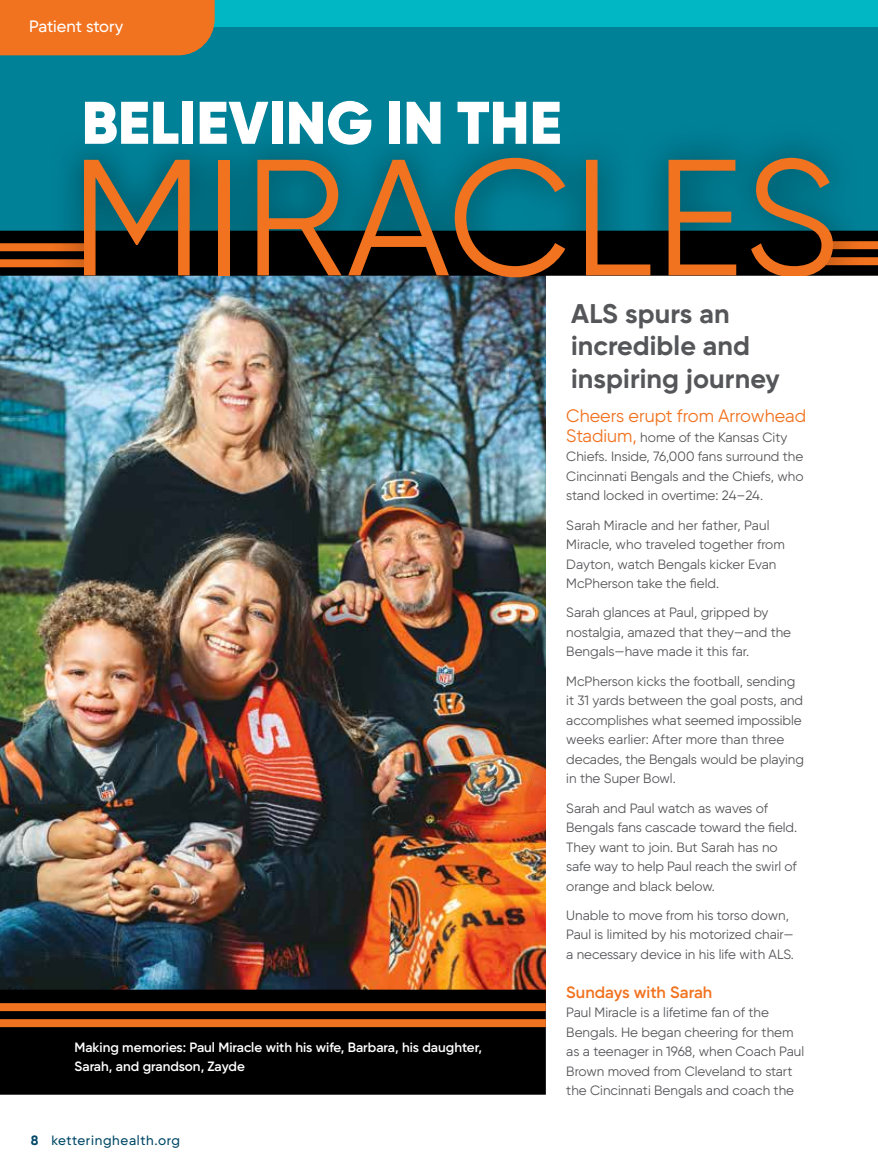
<style>
.page{position:relative;width:878px;height:1175px;background:#fff}
.page>*{position:absolute;margin:0;border:0;box-sizing:border-box;transform-origin:0 0}
.t1{font:165px "Kettering Sans";letter-spacing:.01em;color:#f1721f}
.t2{font:900 60px "Kettering Sans";color:#fff}
.t3{font:700 27px/32.4px "Kettering Sans";letter-spacing:.005em;color:#555659}
.t4{font:18px "Kettering Sans";color:#f1721f}
.t5{font:600 16.5px "Kettering Sans";color:#f1721f}
.t6{font:500 16.5px "Kettering Sans";color:#fff}
.t7{font:13.5px/19.5px "Kettering Sans";color:#555659}
.t8{font:600 13.5px/19.5px "Kettering Sans";color:#fff}
.t9{font:500 13.5px "Kettering Sans";letter-spacing:.05em;color:#004867}
.s1{font-weight:700}
.s2{font-size:18px;color:#f1721f}
</style>
<div class="page">
<img style="left:0;top:427px;width:546px;height:562px">
<div style="left:0;top:989px;width:546px;height:105px;background:#000"></div>
<div style="left:0;top:0;width:878px;height:243px;background:#008198"></div>
<img style="left:0;top:230px;width:878px;height:197px">
<svg style="left:865px;top:237px;width:13px;height:161px"></svg>
<div style="left:0;top:243px;width:89px;height:8px;background:#f1721f"></div>
<div style="left:0;top:259px;width:89px;height:8px;background:#f1721f"></div>
<div style="left:50px;top:125px;width:815px;height:185px;background:#000;opacity:.55"></div>
<div style="left:546px;top:276px;width:331px;height:232px;background:#fff"></div>
<div style="left:161px;top:0;width:717px;height:27px;background:#00b7c3"></div>
<div style="left:0;top:1003px;width:546px;height:8px;background:#f1721f"></div>
<div style="left:0;top:1019px;width:546px;height:8px;background:#f1721f"></div>
<div style="left:0;top:0;width:214px;height:55px;background:#f1721f"></div>
<p class="t6" style="left:29px;top:16px;width:95px">Patient story</p>
<h2 class="t2" style="left:82px;top:85px;width:481px">BELIEVING IN THE</h2>
<h1 class="t1" style="left:71px;top:117px;width:770px">MIRACLES</h1>
<p class="t8" style="left:74px;top:1037px;width:409px">Making memories: Paul Miracle with his wife, Barbara, his daughter,<br>Sarah, and grandson, Zayde</p>
<p class="t9" style="left:31px;top:1131px;width:151px"><span class="s1">8</span> ketteringhealth.org</p>
<h3 class="t3" style="left:571px;top:297px;width:210px">ALS spurs an incredible and inspiring journey</h3>
<h3 class="t4" style="left:566px;top:405px;width:241px">Cheers erupt from Arrowhead</h3>
<p class="t7" style="left:566px;top:427px;width:239px"><span class="s2">Stadium,</span> home of the Kansas City Chiefs. Inside, 76,000 fans surround the Cincinnati Bengals and the Chiefs, who stand locked in overtime: 24–24.</p>
<p class="t7" style="left:566px;top:515px;width:220px">Sarah Miracle and her father, Paul<br>Miracle, who traveled together from<br>Dayton, watch Bengals kicker Evan<br>McPherson take the field.</p>
<p class="t7" style="left:566px;top:603px;width:226px">Sarah glances at Paul, gripped by nostalgia, amazed that they—and the<br>Bengals—have made it this far.</p>
<p class="t7" style="left:566px;top:671px;width:239px">McPherson kicks the football, sending it 31 yards between the goal posts, and accomplishes what seemed impossible weeks earlier: After more than three decades, the Bengals would be playing in the Super Bowl.</p>
<p class="t7" style="left:566px;top:798px;width:232px">Sarah and Paul watch as waves of<br>Bengals fans cascade toward the field.<br>They want to join. But Sarah has no safe way to help Paul reach the swirl of orange and black below.</p>
<p class="t7" style="left:566px;top:905px;width:229px">Unable to move from his torso down,<br>Paul is limited by his motorized chair— a necessary device in his life with ALS.</p>
<p class="t5" style="left:566px;top:981px;width:147px">Sundays with Sarah</p>
<p class="t7" style="left:566px;top:1002px;width:239px">Paul Miracle is a lifetime fan of the Bengals. He began cheering for them as a teenager in 1968, when Coach Paul Brown moved from Cleveland to start the Cincinnati Bengals and coach the</p>
</div>
